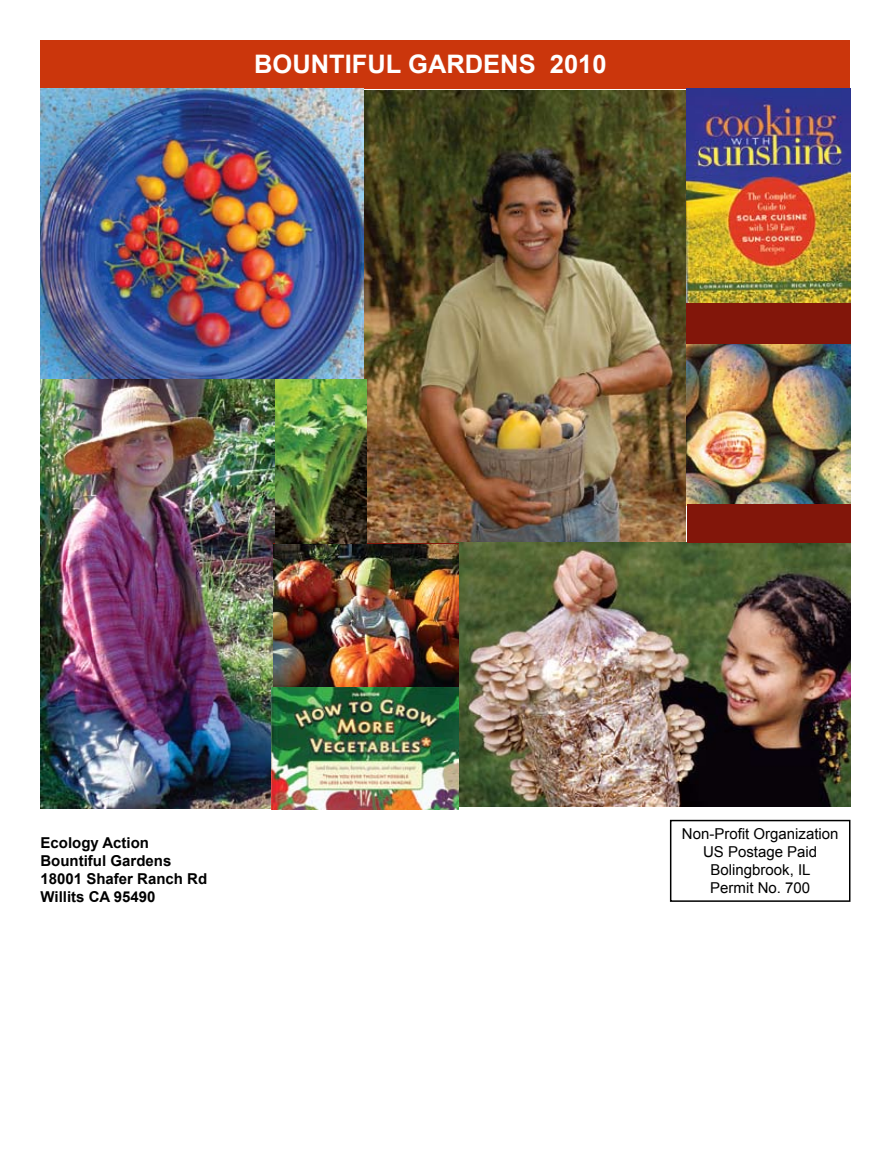
<style>
.page{position:relative;width:891px;height:1161px;background:#fff}
.page>*{position:absolute;margin:0;border:0;box-sizing:border-box;transform-origin:0 0}
.t1{font:700 25.5px "Arial";color:#fff}
.t2{font:700 15px/18px "Arial";color:#000}
.t3{font:15px/18px "Arial";color:#000;text-align:center}
</style>
<div class="page">
<div style="left:40px;top:40px;width:810px;height:49px;background:#cb360c"></div>
<img style="left:686px;top:89px;width:164px;height:214px">
<img style="left:364px;top:90px;width:322px;height:453px">
<img style="left:40px;top:89px;width:323px;height:290px">
<img style="left:687px;top:344px;width:163px;height:160px">
<img style="left:40px;top:380px;width:234px;height:428px">
<img style="left:457px;top:542px;width:393px;height:265px">
<div style="left:687px;top:504px;width:163px;height:39px;background:#82160a"></div>
<div style="left:686px;top:303px;width:164px;height:41px;background:#82160a"></div>
<svg style="left:273px;top:543px;width:186px;height:1px"></svg>
<img style="left:273px;top:544px;width:186px;height:143px">
<img style="left:275px;top:379px;width:91px;height:164px">
<img style="left:271px;top:687px;width:188px;height:122px">
<div style="left:670px;top:820px;width:180px;height:82px;border:2px solid #000"></div>
<h1 class="t1" style="left:254px;top:47px;width:354px">BOUNTIFUL GARDENS 2010</h1>
<p class="t2" style="left:40px;top:834px;width:168px">Ecology Action<br>Bountiful Gardens<br>18001 Shafer Ranch Rd<br>Willits CA 95490</p>
<p class="t3" style="left:682px;top:825px;width:158px">Non-Profit Organization<br>US Postage Paid<br>Bolingbrook, IL<br>Permit No. 700</p>
</div>
